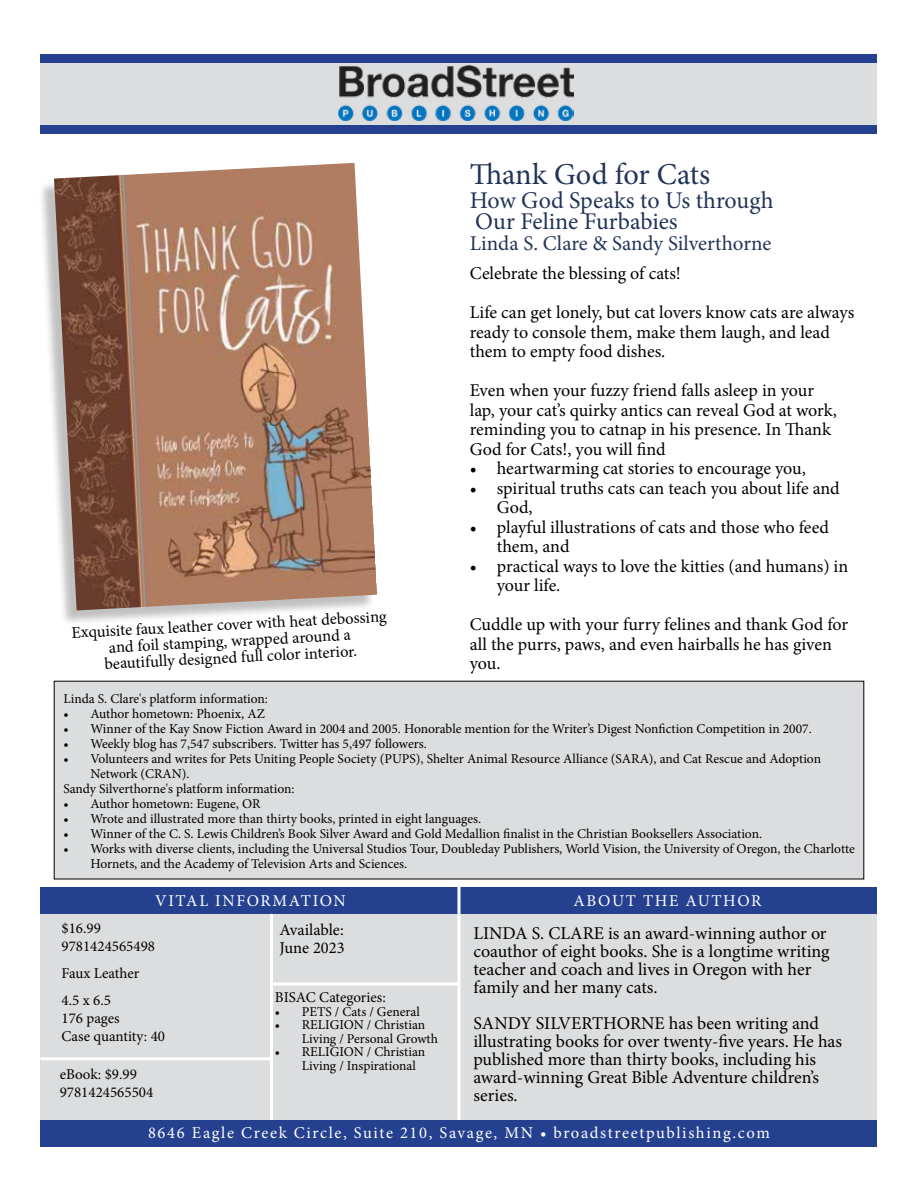
<style>
.page{position:relative;width:918px;height:1188px;background:#fff}
.page>*{position:absolute;margin:0;border:0;box-sizing:border-box;transform-origin:0 0}
.t1{font:30.3px "Minion Pro";letter-spacing:-.01em;color:#223457}
.t2{font:24px/21px "Minion Pro";color:#223457}
.t3{font:21px "Minion Pro";color:#223457}
.t4{font:18px/19.5px "Minion Pro";letter-spacing:-.005em;color:#000}
.t5{font:16.5px/16.5px "Minion Pro";color:#000}
.t6{font:16.5px "Minion Pro";letter-spacing:.1em;color:#fff}
.t7{font:15px/18px "Minion Pro";color:#000}
.t8{font:13.5px/13.5px "Minion Pro";letter-spacing:-.005em;color:#000}
</style>
<div class="page">
<div style="left:40px;top:887px;width:838px;height:251px;background:#dcddde"></div>
<div style="left:40px;top:887px;width:420px;height:27px;background:#25408f"></div>
<div style="left:460px;top:887px;width:418px;height:27px;background:#25408f"></div>
<hr style="left:270px;top:914px;width:3px;height:212px;background:#fff">
<hr style="left:458px;top:886px;width:2px;height:252px;background:#fff">
<hr style="left:272px;top:982px;width:187px;height:3px;background:#fff">
<hr style="left:40px;top:1057px;width:232px;height:3px;background:#fff">
<div style="left:40px;top:1120px;width:838px;height:28px;background:#25408f"></div>
<div style="left:40px;top:54px;width:838px;height:74px;background:#dcddde"></div>
<div style="left:40px;top:125px;width:838px;height:9px;background:#25408f"></div>
<div style="left:40px;top:54px;width:838px;height:9px;background:#25408f"></div>
<img style="left:339px;top:66px;width:234px;height:55px">
<div style="left:54px;top:681px;width:810px;height:198px;background:#dcddde"></div>
<div style="left:38px;top:166px;width:336px;height:461px;background:#000;opacity:.25"></div>
<img style="left:54px;top:163px;width:323px;height:447px">
<p class="t5" style="left:71px;top:625px;width:317px;text-align:center;rotate:-3deg">Exquisite faux leather cover with heatdebossing and foilstamping, wrapped around a beautifully designed fullcolor interior.</p>
<h1 class="t1" style="left:470px;top:154px;width:242px">Thank God for Cats</h1>
<h2 class="t2" style="left:470px;top:190px;width:305px">How God Speaks to Us through<br>Our Feline Furbabies</h2>
<p class="t3" style="left:470px;top:229px;width:303px">Linda S. Clare &amp; Sandy Silverthorne</p>
<p class="t4" style="left:470px;top:254px;width:386px;line-height:39px">Celebrate the blessing of cats!<br>Life can get lonely, but cat lovers know cats are always</p>
<p class="t4" style="left:470px;top:322px;width:362px">ready to console them, make them laugh, and lead them to empty food dishes.</p>
<p class="t4" style="left:470px;top:381px;width:369px">Even when your fuzzy friend falls asleep in your lap, your cat’s quirky antics can reveal God at work, reminding you to catnap in his presence. In Thank God for Cats!, you will find</p>
<p class="t4" style="left:470px;top:459px;width:338px">• heartwarming cat stories to encourage you,</p>
<p class="t4" style="left:497px;top:478px;width:345px;text-indent:-27px">• spiritual truths cats can teach you about life and<br>God,</p>
<p class="t4" style="left:497px;top:517px;width:334px;text-indent:-27px">• playful illustrations of cats and those who feed them, and</p>
<p class="t4" style="left:497px;top:556px;width:353px;text-indent:-27px">• practical ways to love the kitties (and humans) in your life.</p>
<p class="t4" style="left:470px;top:615px;width:380px">Cuddle up with your furry felines and thank God for all the purrs, paws, and even hairballs he has given you.</p>
<p class="t8" style="left:63px;top:692px;width:206px">Linda S. Clare's platform information:</p>
<p class="t8" style="left:63px;top:707px;width:203px">• Author hometown: Phoenix, AZ</p>
<p class="t8" style="left:63px;top:722px;width:750px">• Winner of the Kay Snow Fiction Award in 2004 and 2005. Honorable mention for the Writer’s Digest Nonfiction Competition in 2007.</p>
<p class="t8" style="left:63px;top:737px;width:365px">• Weekly blog has 7,547 subscribers. Twitter has 5,497 followers.</p>
<p class="t8" style="left:63px;top:752px;width:759px">• Volunteers and writes for Pets Uniting People Society (PUPS), Shelter Animal Resource Alliance (SARA), and Cat Rescue and Adoption</p>
<p class="t8" style="left:90px;top:767px;width:101px">Network (CRAN).</p>
<p class="t8" style="left:63px;top:782px;width:233px">Sandy Silverthorne's platform information:</p>
<p class="t8" style="left:63px;top:797px;width:199px">• Author hometown: Eugene, OR</p>
<p class="t8" style="left:63px;top:812px;width:419px">• Wrote and illustrated more than thirty books, printed in eight languages.</p>
<p class="t8" style="left:63px;top:827px;width:700px">• Winner of the C. S. Lewis Children’s Book Silver Award and Gold Medallion finalist in the Christian Booksellers Association.</p>
<p class="t8" style="left:90px;top:841px;width:766px;line-height:15px;text-indent:-27px">• Works with diverse clients, including the Universal Studios Tour, Doubleday Publishers, World Vision, the University of Oregon, the Charlotte<br>Hornets, and the Academy of Television Arts and Sciences.</p>
<p class="t6" style="left:155px;top:889px;width:192px">VITAL INFORMATION</p>
<p class="t7" style="left:62px;top:919px;width:95px">$16.99<br>9781424565498</p>
<p class="t7" style="left:62px;top:960px;width:79px;line-height:27px">Faux Leather<br>4.5 x 6.5</p>
<p class="t7" style="left:62px;top:1009px;width:105px">176 pages<br>Case quantity: 40</p>
<p class="t7" style="left:60px;top:1065px;width:95px">eBook: $9.99<br>9781424565504</p>
<p class="t5" style="left:280px;top:921px;width:67px;line-height:18px">Available:<br>June 2023</p>
<p class="t7" style="left:275px;top:989px;width:112px">BISAC Categories:</p>
<p class="t8" style="left:275px;top:1005px;width:147px">• PETS / Cats / General</p>
<p class="t8" style="left:302px;top:1018px;width:138px;text-indent:-27px">• RELIGION / Christian<br>Living / Personal Growth</p>
<p class="t8" style="left:302px;top:1045px;width:125px;text-indent:-27px">• RELIGION / Christian<br>Living / Inspirational</p>
<p class="t6" style="left:574px;top:890px;width:189px">ABOUT THE AUTHOR</p>
<p class="t4" style="left:473px;top:925px;width:358px;line-height:18px">LINDA S. CLARE is an award-winning author or coauthor of eight books. She is a longtime writing teacher and coach and lives in Oregon with her family and her many cats.</p>
<p class="t4" style="left:473px;top:1015px;width:370px;line-height:18px">SANDY SILVERTHORNE has been writing and illustrating books for over twenty-five years. He has published more than thirty books, including his award-winning Great Bible Adventure children’s series.</p>
<p class="t6" style="left:148px;top:1122px;width:623px">8646 Eagle Creek Circle, Suite 210, Savage, MN • broadstreetpublishing.com</p>
</div>
